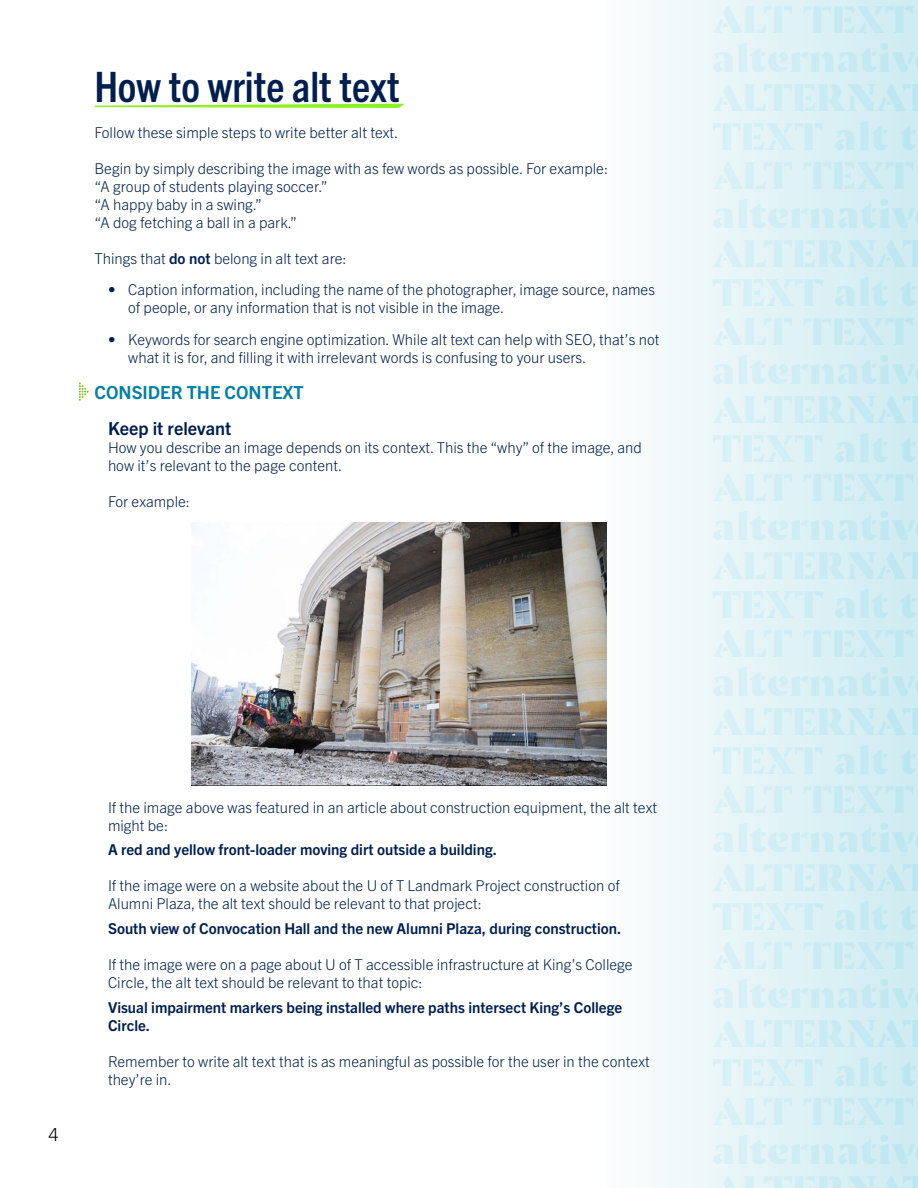
<style>
.page{position:relative;width:918px;height:1188px;background:#fff}
.page>*{position:absolute;margin:0;border:0;box-sizing:border-box;transform-origin:0 0}
.t1{font:700 condensed 42px "Trade Gothic Next LT Pro";color:#001f4e}
.t2{font:700 18px "Trade Gothic Next LT Pro";color:#007fa4}
.t3{font:700 18px "Trade Gothic Next LT Pro";color:#001f4e}
.t4{font:300 18px "Trade Gothic Next LT Pro";color:#000}
.t5{font:300 15px/18px "Trade Gothic Next LT Pro";color:#001f4e}
.Bold_basic{font:700 15px/18px "Trade Gothic Next LT Pro";color:#001f4e}
.s1{font-weight:700}
</style>
<div class="page">
<div style="left:599px;top:0;width:319px;height:1188px;background:linear-gradient(to right,#fdfdfd,#ceebf1)"></div>
<img style="left:191px;top:523px;width:415px;height:262px">
<svg style="left:94px;top:104px;width:311px;height:4px"></svg>
<svg style="left:79px;top:382px;width:10px;height:19px"></svg>
<h2 class="t1" style="left:94px;top:58px;width:307px">How to write alt text</h2>
<p class="t5" style="left:94px;top:122px;width:305px">Follow these simple steps to write better alt text.</p>
<p class="t5" style="left:94px;top:158px;width:515px">Begin by simply describing the image with as few words as possible. For example:</p>
<p class="t5" style="left:94px;top:176px;width:235px">“A group of students playing soccer.”</p>
<p class="t5" style="left:94px;top:194px;width:169px">“A happy baby in a swing.”</p>
<p class="t5" style="left:94px;top:212px;width:204px">“A dog fetching a ball in a park.”</p>
<p class="t5" style="left:94px;top:248px;width:254px">Things that <span class="s1">do not</span> belong in alt text are:</p>
<p class="t5" style="left:128px;top:280px;width:528px;text-indent:-20px">• Caption information, including the name of the photographer, image source, names of people, or any information that is not visible in the image.</p>
<p class="t5" style="left:128px;top:329px;width:533px;text-indent:-20px">• Keywords for search engine optimization. While alt text can help with SEO, that’s not what it is for, and filling it with irrelevant words is confusing to your users.</p>
<h3 class="t2" style="left:94px;top:380px;width:211px">CONSIDER THE CONTEXT</h3>
<h4 class="t3" style="left:108px;top:416px;width:125px">Keep it relevant</h4>
<p class="t5" style="left:108px;top:437px;width:535px">How you describe an image depends on its context. This the “why” of the image, and how it’s relevant to the page content.</p>
<p class="t5" style="left:108px;top:491px;width:84px">For example:</p>
<p class="t4" style="left:49px;top:1122px;width:12px">4</p>
<p class="t5" style="left:108px;top:797px;width:551px">If the image above was featured in an article about construction equipment, the alt text might be:</p>
<p class="Bold_basic" style="left:108px;top:840px;width:390px">A red and yellow front-loader moving dirt outside a building.</p>
<p class="t5" style="left:108px;top:876px;width:513px">If the image were on a website about the U of T Landmark Project construction of<br>Alumni Plaza, the alt text should be relevant to that project:</p>
<p class="Bold_basic" style="left:108px;top:919px;width:515px">South view of Convocation Hall and the new Alumni Plaza, during construction.</p>
<p class="t5" style="left:108px;top:955px;width:526px">If the image were on a page about U of T accessible infrastructure at King’s College<br>Circle, the alt text should be relevant to that topic:</p>
<p class="Bold_basic" style="left:108px;top:997px;width:516px">Visual impairment markers being installed where paths intersect King’s College<br>Circle.</p>
<p class="t5" style="left:108px;top:1051px;width:543px">Remember to write alt text that is as meaningful as possible for the user in the context they’re in.</p>
</div>
